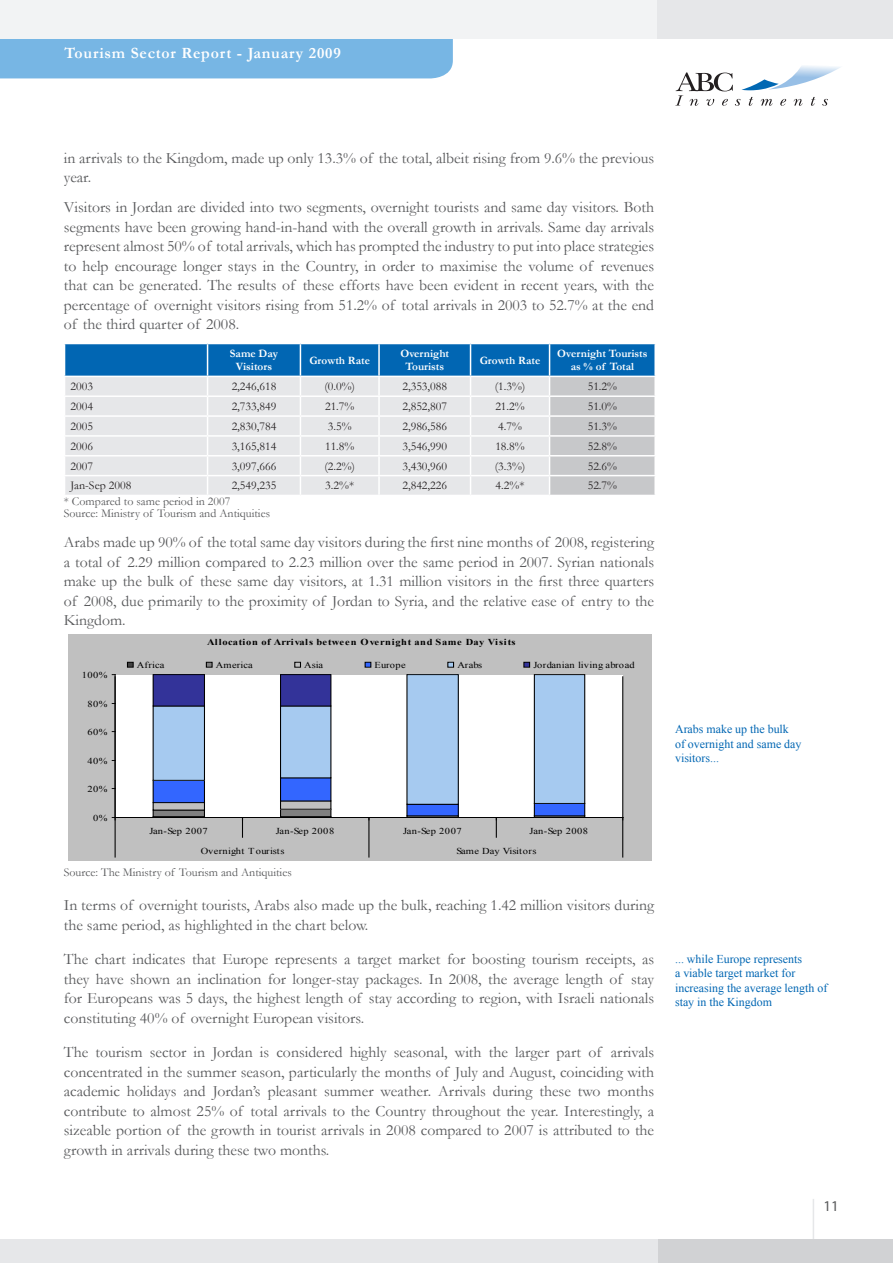
<style>
.page{position:relative;width:893px;height:1263px;background:#fff}
.page>*{position:absolute;margin:0;border:0;box-sizing:border-box;transform-origin:0 0}
.t1{font:15.75px/19.5px "Garamond";color:#57585a;text-align:justify}
.t2{font:700 15.75px "Garamond";letter-spacing:.05em;color:#fff}
.t3{font:15px "Myriad Pro";color:#57585a}
.t4{font:12px "Garamond";color:#231f20}
.t5{font:12px/14.4px "Times New Roman";color:#0166b3}
.t6{font:12px/12px "Garamond";color:#57585a}
.t7{font:700 11.25px/13.5px "Garamond";color:#fff;text-align:center}
.t8{font:9.15px "Times New Roman";letter-spacing:.01em;color:#000;scale:1.15 1}
.t9{font:700 9.15px "Times New Roman";letter-spacing:.045em;color:#000;scale:1.15 1}
.t10{font:9.15px "Times New Roman";letter-spacing:.03em;color:#000;scale:1.15 1}
</style>
<div class="page">
<div style="left:0;top:38px;width:453px;height:40px;background:#77b6e4"></div>
<svg style="left:675px;top:66px;width:165px;height:40px"></svg>
<div style="left:0;top:0;width:658px;height:38px;background:#f2f3f4"></div>
<div style="left:657px;top:0;width:236px;height:38px;background:#e6e7e9"></div>
<hr style="left:813px;top:1199px;width:1px;height:64px;background:#e6e7e9">
<div style="left:657px;top:1239px;width:236px;height:24px;background:#d1d2d4"></div>
<div style="left:0;top:1239px;width:657px;height:24px;background:#e6e7e9"></div>
<svg style="left:64px;top:343px;width:592px;height:152px;background:#b5cadb"></svg>
<div style="left:69px;top:634px;width:583px;height:226px;background:#c0c0c0"></div>
<div style="left:115px;top:675px;width:508px;height:142px;background:#fff"></div>
<hr style="left:115px;top:674px;width:508px;height:1px;background:#000">
<hr style="left:622px;top:675px;width:1px;height:142px;background:#000">
<div style="left:153px;top:810px;width:51px;height:7px;background:#808080"></div>
<div style="left:153px;top:809px;width:52px;height:8px;border:1px solid #000"></div>
<div style="left:281px;top:809px;width:50px;height:8px;background:#808080"></div>
<div style="left:280px;top:809px;width:51px;height:8px;border:1px solid #000"></div>
<svg style="left:153px;top:802px;width:51px;height:8px"></svg>
<div style="left:281px;top:801px;width:50px;height:8px;background:#c0c0c0"></div>
<div style="left:153px;top:780px;width:51px;height:23px;background:#36f"></div>
<div style="left:153px;top:780px;width:52px;height:23px;border:1px solid #000"></div>
<div style="left:281px;top:778px;width:50px;height:23px;background:#36f"></div>
<div style="left:407px;top:804px;width:51px;height:12px;background:#36f"></div>
<div style="left:534px;top:803px;width:51px;height:13px;background:#36f"></div>
<div style="left:153px;top:706px;width:51px;height:74px;background:#a6caf0"></div>
<div style="left:153px;top:705px;width:52px;height:76px;border:1px solid #000"></div>
<div style="left:281px;top:706px;width:50px;height:72px;background:#a6caf0"></div>
<div style="left:280px;top:705px;width:51px;height:73px;border:1px solid #000"></div>
<div style="left:407px;top:675px;width:51px;height:129px;background:#a6caf0"></div>
<div style="left:406px;top:674px;width:53px;height:131px;border:1px solid #000"></div>
<div style="left:534px;top:675px;width:51px;height:128px;background:#a6caf0"></div>
<div style="left:534px;top:674px;width:51px;height:130px;border:1px solid #000"></div>
<div style="left:153px;top:675px;width:51px;height:31px;background:#339"></div>
<div style="left:153px;top:674px;width:52px;height:32px;border:1px solid #000"></div>
<div style="left:281px;top:675px;width:50px;height:31px;background:#339"></div>
<div style="left:280px;top:674px;width:51px;height:32px;border:1px solid #000"></div>
<hr style="left:115px;top:675px;width:1px;height:142px;background:#000">
<hr style="left:115px;top:817px;width:508px;height:1px;background:#000">
<svg style="left:242px;top:818px;width:1px;height:19px"></svg>
<svg style="left:496px;top:818px;width:1px;height:19px"></svg>
<hr style="left:115px;top:817px;width:1px;height:40px;background:#000">
<hr style="left:622px;top:817px;width:1px;height:40px;background:#000">
<hr style="left:369px;top:817px;width:1px;height:40px;background:#000">
<div style="left:127px;top:662px;width:7px;height:6px;border:1px solid #000"></div>
<div style="left:206px;top:662px;width:7px;height:6px;border:1px solid #000"></div>
<div style="left:294px;top:662px;width:7px;height:6px;border:1px solid #000"></div>
<svg style="left:365px;top:662px;width:6px;height:6px"></svg>
<div style="left:447px;top:662px;width:7px;height:6px;border:1px solid #000"></div>
<div style="left:523px;top:662px;width:7px;height:6px;border:1px solid #000"></div>
<p class="t2" style="left:64px;top:43px;width:278px">Tourism Sector Report - January 2009</p>
<p class="t1" style="left:64px;top:148px;width:592px">in arrivals to the Kingdom, made up only 13.3% of the total, albeit rising from 9.6% the previous year.</p>
<p class="t1" style="left:64px;top:197px;width:592px">Visitors in Jordan are divided into two segments, overnight tourists and same day visitors. Both segments have been growing hand-in-hand with the overall growth in arrivals. Same day arrivals represent almost 50% of total arrivals, which has prompted the industry to put into place strategies to help encourage longer stays in the Country, in order to maximise the volume of revenues that can be generated. The results of these efforts have been evident in recent years, with the percentage of overnight visitors rising from 51.2% of total arrivals in 2003 to 52.7% at the end of the third quarter of 2008.</p>
<p class="t7" style="left:230px;top:347px;width:50px">Same Day<br>Visitors</p>
<p class="t7" style="left:309px;top:353px;width:62px">Growth Rate</p>
<p class="t7" style="left:400px;top:347px;width:50px">Overnight<br>Tourists</p>
<p class="t7" style="left:480px;top:353px;width:62px">Growth Rate</p>
<p class="t7" style="left:557px;top:347px;width:92px">Overnight Tourists as % of Total</p>
<p class="t4" style="left:71px;top:378px;width:24px">2003</p>
<p class="t4" style="left:232px;top:378px;width:46px">2,246,618</p>
<p class="t4" style="left:324px;top:378px;width:32px">(0.0%)</p>
<p class="t4" style="left:402px;top:378px;width:46px">2,353,088</p>
<p class="t4" style="left:495px;top:378px;width:32px">(1.3%)</p>
<p class="t4" style="left:588px;top:378px;width:31px">51.2%</p>
<p class="t4" style="left:71px;top:398px;width:24px">2004</p>
<p class="t4" style="left:232px;top:398px;width:46px">2,733,849</p>
<p class="t4" style="left:325px;top:398px;width:31px">21.7%</p>
<p class="t4" style="left:402px;top:398px;width:46px">2,852,807</p>
<p class="t4" style="left:495px;top:398px;width:31px">21.2%</p>
<p class="t4" style="left:588px;top:398px;width:31px">51.0%</p>
<p class="t4" style="left:71px;top:418px;width:24px">2005</p>
<p class="t4" style="left:232px;top:418px;width:46px">2,830,784</p>
<p class="t4" style="left:328px;top:418px;width:25px">3.5%</p>
<p class="t4" style="left:402px;top:418px;width:46px">2,986,586</p>
<p class="t4" style="left:498px;top:418px;width:25px">4.7%</p>
<p class="t4" style="left:588px;top:418px;width:31px">51.3%</p>
<p class="t4" style="left:71px;top:438px;width:24px">2006</p>
<p class="t4" style="left:232px;top:438px;width:46px">3,165,814</p>
<p class="t4" style="left:325px;top:438px;width:31px">11.8%</p>
<p class="t4" style="left:402px;top:438px;width:46px">3,546,990</p>
<p class="t4" style="left:495px;top:438px;width:31px">18.8%</p>
<p class="t4" style="left:588px;top:438px;width:31px">52.8%</p>
<p class="t4" style="left:71px;top:458px;width:24px">2007</p>
<p class="t4" style="left:232px;top:458px;width:46px">3,097,666</p>
<p class="t4" style="left:324px;top:458px;width:32px">(2.2%)</p>
<p class="t4" style="left:402px;top:458px;width:46px">3,430,960</p>
<p class="t4" style="left:495px;top:458px;width:32px">(3.3%)</p>
<p class="t4" style="left:588px;top:458px;width:31px">52.6%</p>
<p class="t4" style="left:71px;top:478px;width:62px">Jan-Sep 2008</p>
<p class="t4" style="left:232px;top:478px;width:46px">2,549,235</p>
<p class="t4" style="left:325px;top:478px;width:30px">3.2%*</p>
<p class="t4" style="left:402px;top:478px;width:46px">2,842,226</p>
<p class="t4" style="left:496px;top:478px;width:30px">4.2%*</p>
<p class="t4" style="left:588px;top:478px;width:31px">52.7%</p>
<p class="t6" style="left:64px;top:495px;width:208px">* Compared to same period in 2007<br>Source: Ministry of Tourism and Antiquities</p>
<p class="t1" style="left:64px;top:532px;width:592px">Arabs made up 90% of the total same day visitors during the first nine months of 2008, registering a total of 2.29 million compared to 2.23 million over the same period in 2007. Syrian nationals make up the bulk of these same day visitors, at 1.31 million visitors in the first three quarters of 2008, due primarily to the proximity of Jordan to Syria, and the relative ease of entry to the Kingdom.</p>
<p class="t9" style="left:207px;top:636px;width:270px">Allocation of Arrivals between Overnight and Same Day Visits</p>
<p class="t8" style="left:82px;top:669px;width:24px">100%</p>
<p class="t8" style="left:88px;top:698px;width:19px">80%</p>
<p class="t8" style="left:88px;top:726px;width:19px">60%</p>
<p class="t8" style="left:88px;top:755px;width:19px">40%</p>
<p class="t8" style="left:88px;top:783px;width:19px">20%</p>
<p class="t8" style="left:93px;top:812px;width:14px">0%</p>
<p class="t8" style="left:137px;top:659px;width:25px">Africa</p>
<p class="t8" style="left:216px;top:659px;width:34px">America</p>
<p class="t8" style="left:304px;top:659px;width:18px">Asia</p>
<p class="t8" style="left:375px;top:659px;width:29px">Europe</p>
<p class="t8" style="left:457px;top:659px;width:23px">Arabs</p>
<p class="t8" style="left:533px;top:659px;width:90px">Jordanian living abroad</p>
<p class="t8" style="left:149px;top:825px;width:52px">Jan-Sep 2007</p>
<p class="t8" style="left:276px;top:825px;width:52px">Jan-Sep 2008</p>
<p class="t8" style="left:403px;top:825px;width:52px">Jan-Sep 2007</p>
<p class="t8" style="left:530px;top:825px;width:52px">Jan-Sep 2008</p>
<p class="t10" style="left:201px;top:845px;width:74px">Overnight Tourists</p>
<p class="t8" style="left:456px;top:845px;width:71px">Same Day Visitors</p>
<p class="t6" style="left:64px;top:866px;width:229px">Source: The Ministry of Tourism and Antiquities</p>
<p class="t1" style="left:64px;top:895px;width:592px">In terms of overnight tourists, Arabs also made up the bulk, reaching 1.42 million visitors during the same period, as highlighted in the chart below.</p>
<p class="t1" style="left:64px;top:949px;width:592px">The chart indicates that Europe represents a target market for boosting tourism receipts, as they have shown an inclination for longer-stay packages. In 2008, the average length of stay for Europeans was 5 days, the highest length of stay according to region, with Israeli nationals constituting 40% of overnight European visitors.</p>
<p class="t1" style="left:64px;top:1042px;width:592px">The tourism sector in Jordan is considered highly seasonal, with the larger part of arrivals concentrated in the summer season, particularly the months of July and August, coinciding with academic holidays and Jordan’s pleasant summer weather. Arrivals during these two months contribute to almost 25% of total arrivals to the Country throughout the year. Interestingly, a sizeable portion of the growth in tourist arrivals in 2008 compared to 2007 is attributed to the growth in arrivals during these two months.</p>
<p class="t5" style="left:675px;top:722px;width:128px">Arabs make up the bulk of overnight and same day visitors...</p>
<p class="t5" style="left:675px;top:951px;width:154px">... while Europe represents<br>a viable target market for increasing the average length of stay in the Kingdom</p>
<p class="t3" style="left:823px;top:1196px;width:17px">11</p>
</div>
